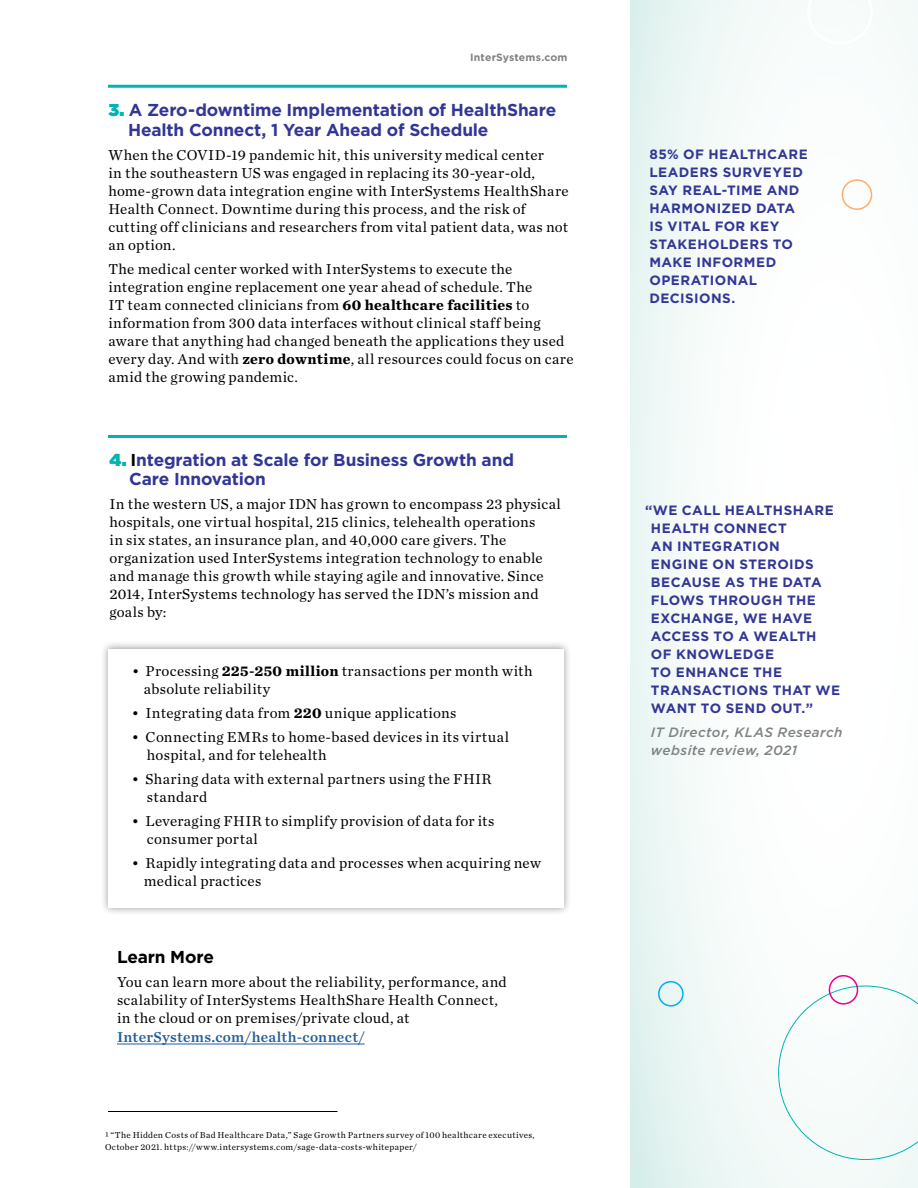
<style>
.page{position:relative;width:918px;height:1188px;background:#fff}
.page>*{position:absolute;margin:0;border:0;box-sizing:border-box;transform-origin:0 0}
.t1{font:700 17.25px/19.5px "Gotham";letter-spacing:-.01em;color:#323795}
.t2{font:700 17.25px "Gotham";letter-spacing:-.01em;color:#000}
.t3{font:15px/18px "Chronicle Text G1";letter-spacing:.02em;color:#000}
.t4{font:15px "Chronicle Text G1 Semi";letter-spacing:.02em;color:#215e9e}
.t5{font:700 13.5px/18px "Gotham";letter-spacing:.03em;color:#323795}
.t6{font:italic 500 13.5px/18px "Gotham";letter-spacing:.03em;color:#808285}
.t7{font:700 10.5px "Gotham";letter-spacing:.015em;color:#808285}
.t8{font:9px/12px "Chronicle Text G1";letter-spacing:.04em;color:#000}
.s1{font-weight:900;color:#00b5af}
.s2{font-family:"Chronicle Text G2";font-weight:700}
.s3{color:#000}
</style>
<div class="page">
<div style="left:100px;top:641px;width:472px;height:275px;background:#000;opacity:.4"></div>
<div style="left:109px;top:649px;width:455px;height:259px;background:#fff"></div>
<div style="left:630px;top:0;width:288px;height:1188px;background:linear-gradient(to right,#ecf7f5,#fff)"></div>
<svg style="left:807px;top:0;width:66px;height:45px"></svg>
<div style="left:842px;top:179px;width:30px;height:31px;border:2px solid #faae69;border-radius:50%"></div>
<div style="left:658px;top:981px;width:26px;height:26px;border:2px solid #00aeef;border-radius:50%"></div>
<svg style="left:778px;top:986px;width:140px;height:174px"></svg>
<div style="left:829px;top:975px;width:29px;height:30px;border:2px solid #ec008c;border-radius:50%"></div>
<hr style="left:108px;top:1111px;width:230px;height:1px;background:#000">
<hr style="left:108px;top:85px;width:459px;height:3px;background:#00b5af">
<hr style="left:108px;top:435px;width:459px;height:3px;background:#00b5af">
<hr style="left:117px;top:1044px;width:248px;height:1px;background:#215e9e">
<p class="t7" style="left:470px;top:50px;width:99px">InterSystems.com</p>
<p class="t1" style="left:128px;top:100px;width:430px;text-indent:-20px"><span class="s1">3.</span> A Zero-downtime Implementation of HealthShare<br>Health Connect, 1 Year Ahead of Schedule</p>
<p class="t3" style="left:108px;top:145px;width:462px">When the COVID-19 pandemic hit, this university medical center<br>in the southeastern US was engaged in replacing its 30-year-old, home-grown data integration engine with InterSystems HealthShare Health Connect. Downtime during this process, and the risk of cutting off clinicians and researchers from vital patient data, was not an option.</p>
<p class="t3" style="left:108px;top:259px;width:467px">The medical center worked with InterSystems to execute the integration engine replacement one year ahead of schedule. The<br>IT team connected clinicians from <span class="s2">60 healthcare facilities</span> to information from 300 data interfaces without clinical staff being aware that anything had changed beneath the applications they used every day. And with <span class="s2">zero downtime</span>, all resources could focus on care amid the growing pandemic.</p>
<p class="t1" style="left:129px;top:450px;width:386px;text-indent:-20px"><span class="s1">4.</span> <span class="s3">I</span>ntegration at Scale for Business Growth and<br>Care Innovation</p>
<p class="t3" style="left:110px;top:494px;width:453px">In the western US, a major IDN has grown to encompass 23 physical hospitals, one virtual hospital, 215 clinics, telehealth operations<br>in six states, an insurance plan, and 40,000 care givers. The organization used InterSystems integration technology to enable and manage this growth while staying agile and innovative. Since 2014, InterSystems technology has served the IDN’s mission and goals by:</p>
<p class="t3" style="left:144px;top:662px;width:390px;text-indent:-12px">• Processing <span class="s2">225-250 million</span> transactions per month with absolute reliability</p>
<p class="t3" style="left:132px;top:704px;width:326px">• Integrating data from <span class="s2">220</span> unique applications</p>
<p class="t3" style="left:147px;top:728px;width:364px;text-indent:-15px">• Connecting EMRs to home-based devices in its virtual hospital, and for telehealth</p>
<p class="t3" style="left:147px;top:770px;width:346px;text-indent:-15px">• Sharing data with external partners using the FHIR standard</p>
<p class="t3" style="left:147px;top:812px;width:349px;text-indent:-15px">• Leveraging FHIR to simplify provision of data for its consumer portal</p>
<p class="t3" style="left:144px;top:854px;width:399px;text-indent:-12px">• Rapidly integrating data and processes when acquiring new medical practices</p>
<p class="t2" style="left:117px;top:945px;width:98px">Learn More</p>
<p class="t3" style="left:117px;top:972px;width:391px">You can learn more about the reliability, performance, and scalability of InterSystems HealthShare Health Connect, in the cloud or on premises/private cloud, at</p>
<p class="t4" style="left:117px;top:1026px;width:249px">InterSystems.com/health-connect/</p>
<p class="t8" style="left:105px;top:1129px;width:431px">1 “The Hidden Costs of Bad Healthcare Data,” Sage Growth Partners survey of 100 healthcare executives,<br>October 2021. https://www.intersystems.com/sage-data-costs-whitepaper/</p>
<p class="t5" style="left:650px;top:145px;width:160px">85% OF HEALTHCARE<br>LEADERS SURVEYED<br>SAY REAL-TIME AND<br>HARMONIZED DATA<br>IS VITAL FOR KEY<br>STAKEHOLDERS TO<br>MAKE INFORMED<br>OPERATIONAL<br>DECISIONS.</p>
<p class="t5" style="left:651px;top:501px;width:191px;text-indent:-6px">“WE CALL HEALTHSHARE<br>HEALTH CONNECT<br>AN INTEGRATION<br>ENGINE ON STEROIDS<br>BECAUSE AS THE DATA<br>FLOWS THROUGH THE<br>EXCHANGE, WE HAVE<br>ACCESS TO A WEALTH<br>OF KNOWLEDGE<br>TO ENHANCE THE<br>TRANSACTIONS THAT WE<br>WANT TO SEND OUT.”</p>
<p class="t6" style="left:651px;top:723px;width:193px">IT Director, KLAS Research website review, 2021</p>
</div>
